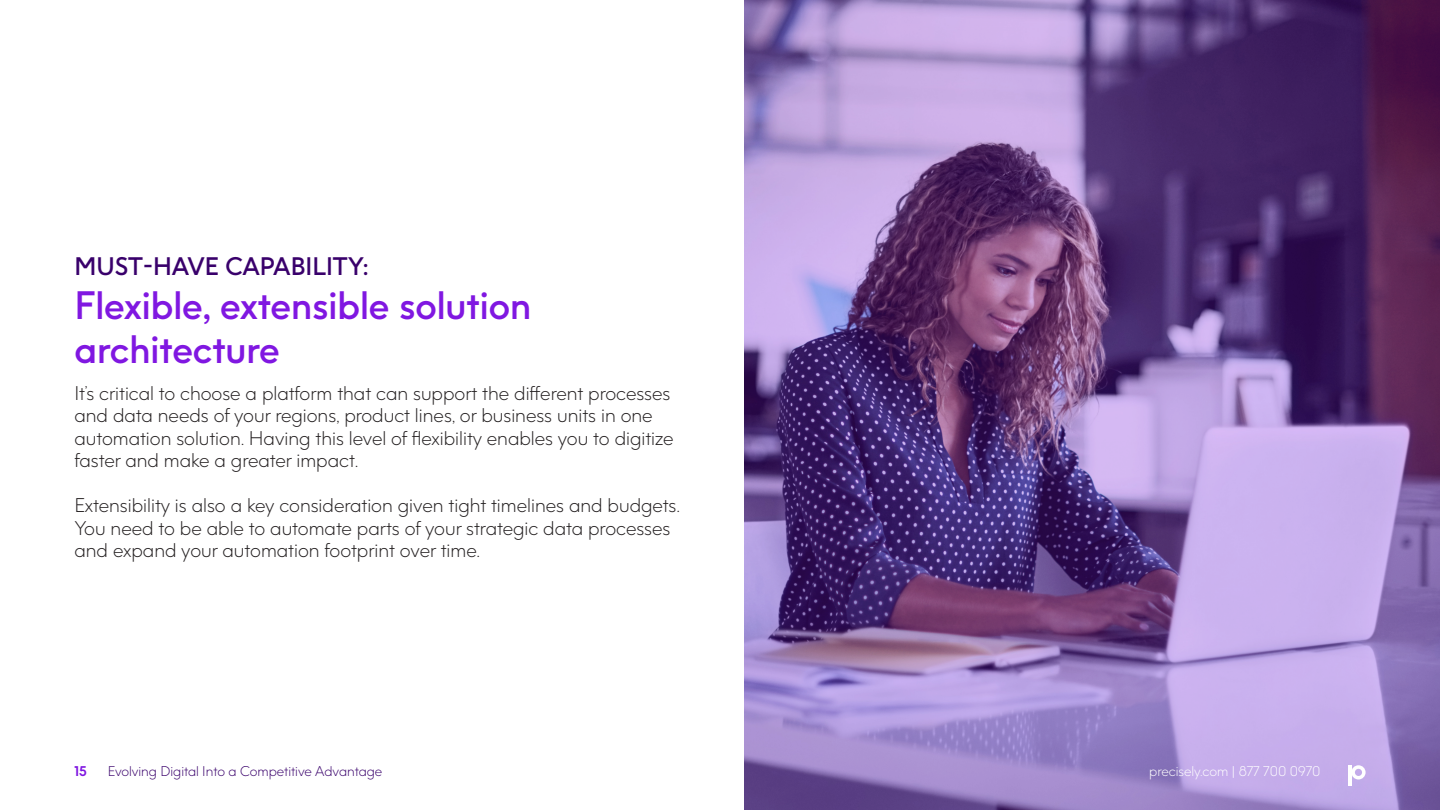
<style>
.page{position:relative;width:1440px;height:810px;background:#fff}
.page>*{position:absolute;margin:0;border:0;box-sizing:border-box;transform-origin:0 0}
.Heading_01{font:600 37.5px/44.1px "Precisely";color:#8017e1}
.Heading_01-2{font:600 24px "Precisely";color:#39006b}
.Body{font:300 18.75px/22.5px "Precisely";color:#231f20}
.t1{font:300 13.35px "Precisely";color:#39006b}
.t2{font:300 13.35px "Precisely";color:#fff}
.t3{font:700 13.35px "Precisely";color:#8017e1}
</style>
<div class="page">
<svg style="left:744px;top:0;width:696px;height:810px;background:#8163a1"></svg>
<svg style="left:1351px;top:765px;width:15px;height:15px"></svg>
<hr style="left:1348px;top:766px;width:3px;height:20px;background:#fff">
<p class="Heading_01-2" style="left:75px;top:251px;width:296px">MUST-HAVE CAPABILITY:</p>
<p class="Heading_01" style="left:75px;top:284px;width:458px">Flexible, extensible solution architecture</p>
<p class="Body" style="left:74px;top:382px;width:601px">It’s critical to choose a platform that can support the different processes and data needs of your regions, product lines, or business units in one automation solution. Having this level of flexibility enables you to digitize faster and make a greater impact.</p>
<p class="Body" style="left:74px;top:494px;width:607px">Extensibility is also a key consideration given tight timelines and budgets.<br>You need to be able to automate parts of your strategic data processes and expand your automation footprint over time.</p>
<p class="t3" style="left:74px;top:762px;width:14px">15</p>
<p class="t1" style="left:108px;top:763px;width:276px">Evolving Digital Into a Competitive Advantage</p>
<p class="t2" style="left:1149px;top:763px;width:173px">precisely.com | 877 700 0970</p>
</div>
